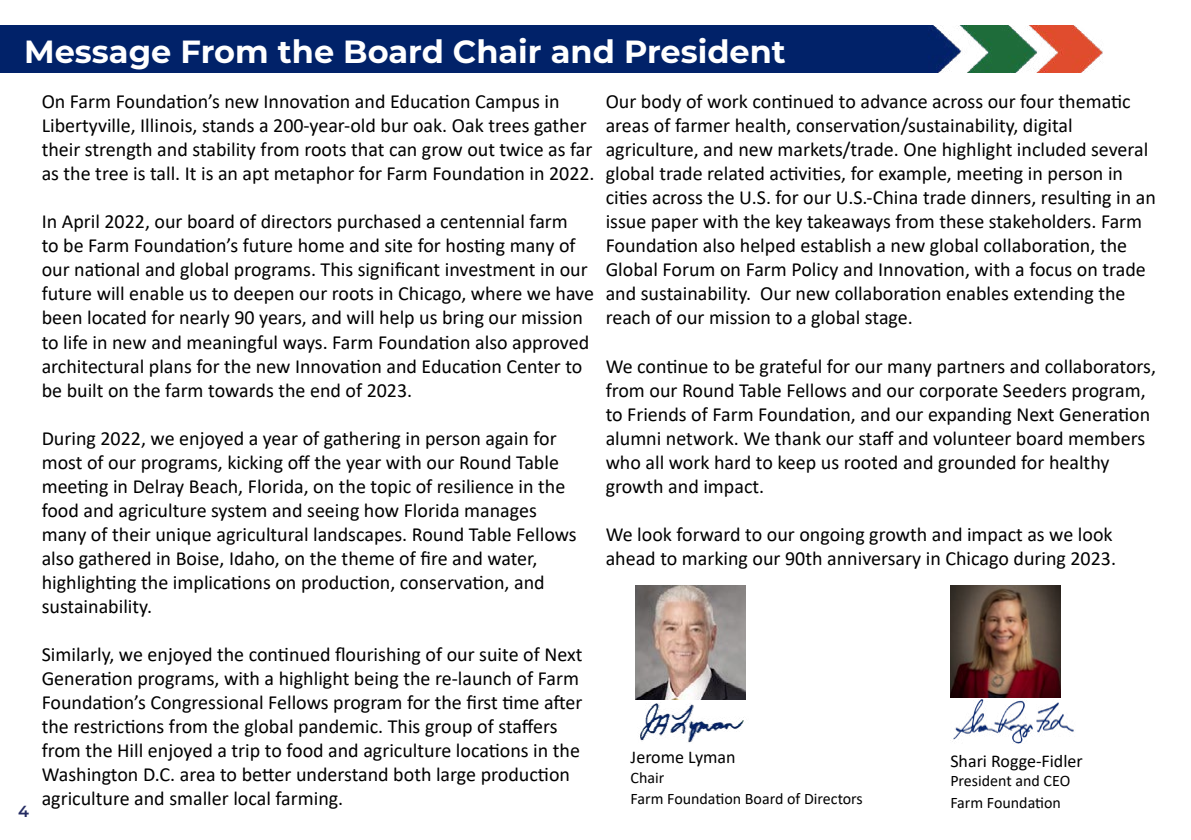
<style>
.page{position:relative;width:1191px;height:840px;background:#fff}
.page>*{position:absolute;margin:0;border:0;box-sizing:border-box;transform-origin:0 0}
.t1{font:700 32px "Montserrat";color:#fff}
.t2{font:20px/24px "Calibri";color:#000}
.t3{font:18px "Calibri";color:#000}
.t4{font:16px/21.6px "Calibri";color:#000}
.t5{font:600 16px "Montserrat";color:#252c63}
</style>
<div class="page">
<img style="left:0;top:26px;width:1103px;height:46px">
<img style="left:635px;top:585px;width:111px;height:113px">
<img style="left:950px;top:585px;width:110px;height:111px">
<img style="left:640px;top:703px;width:104px;height:40px">
<img style="left:952px;top:699px;width:122px;height:44px">
<h1 class="t1" style="left:24px;top:28px;width:763px">Message From the Board Chair and President</h1>
<p class="t5" style="left:18px;top:799px;width:12px">4</p>
<p class="t2" style="left:42px;top:89px;width:554px">On Farm Foundation’s new Innovation and Education Campus in Libertyville, Illinois, stands a 200-year-old bur oak. Oak trees gather their strength and stability from roots that can grow out twice as far as the tree is tall. It is an apt metaphor for Farm Foundation in 2022.</p>
<p class="t2" style="left:42px;top:209px;width:554px">In April 2022, our board of directors purchased a centennial farm<br>to be Farm Foundation’s future home and site for hosting many of our national and global programs. This significant investment in our future will enable us to deepen our roots in Chicago, where we have been located for nearly 90 years, and will help us bring our mission to life in new and meaningful ways. Farm Foundation also approved architectural plans for the new Innovation and Education Center to be built on the farm towards the end of 2023.</p>
<p class="t2" style="left:42px;top:425px;width:536px">During 2022, we enjoyed a year of gathering in person again for most of our programs, kicking off the year with our Round Table meeting in Delray Beach, Florida, on the topic of resilience in the food and agriculture system and seeing how Florida manages many of their unique agricultural landscapes. Round Table Fellows also gathered in Boise, Idaho, on the theme of fire and water, highlighting the implications on production, conservation, and sustainability.</p>
<p class="t2" style="left:42px;top:641px;width:542px">Similarly, we enjoyed the continued flourishing of our suite of Next Generation programs, with a highlight being the re-launch of Farm Foundation’s Congressional Fellows program for the first time after the restrictions from the global pandemic. This group of staffers from the Hill enjoyed a trip to food and agriculture locations in the Washington D.C. area to better understand both large production agriculture and smaller local farming.</p>
<p class="t2" style="left:605px;top:89px;width:551px">Our body of work continued to advance across our four thematic areas of farmer health, conservation/sustainability, digital agriculture, and new markets/trade. One highlight included several global trade related activities, for example, meeting in person in cities across the U.S. for our U.S.-China trade dinners, resulting in an issue paper with the key takeaways from these stakeholders. Farm Foundation also helped establish a new global collaboration, the Global Forum on Farm Policy and Innovation, with a focus on trade and sustainability. Our new collaboration enables extending the reach of our mission to a global stage.</p>
<p class="t2" style="left:605px;top:353px;width:552px">We continue to be grateful for our many partners and collaborators, from our Round Table Fellows and our corporate Seeders program, to Friends of Farm Foundation, and our expanding Next Generation alumni network. We thank our staff and volunteer board members who all work hard to keep us rooted and grounded for healthy growth and impact.</p>
<p class="t2" style="left:605px;top:521px;width:512px">We look forward to our ongoing growth and impact as we look ahead to marking our 90th anniversary in Chicago during 2023.</p>
<p class="t3" style="left:630px;top:744px;width:107px">Jerome Lyman</p>
<p class="t4" style="left:630px;top:765px;width:234px">Chair<br>Farm Foundation Board of Directors</p>
<p class="t3" style="left:950px;top:748px;width:134px">Shari Rogge-Fidler</p>
<p class="t4" style="left:950px;top:769px;width:121px">President and CEO<br>Farm Foundation</p>
</div>
